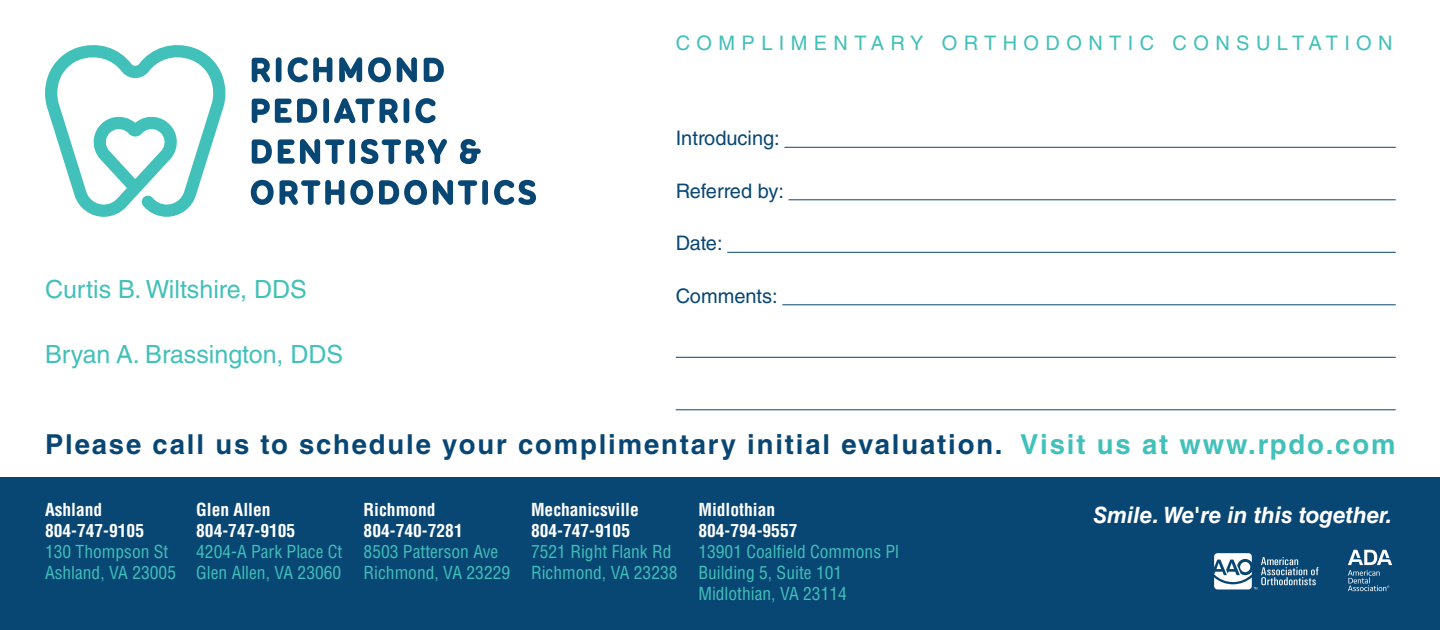
<style>
.page{position:relative;width:1440px;height:630px;background:#fff}
.page>*{position:absolute;margin:0;border:0;box-sizing:border-box;transform-origin:0 0}
.t1{font:700 27.5px "Helvetica LT Std";letter-spacing:.065em;color:#084774}
.t2{font:25px "Helvetica LT Std";color:#42c0ba}
.t3{font:italic 700 22.5px "Helvetica LT Std";color:#fff}
.t4{font:20px "Helvetica LT Std";color:#084774}
.t5{font:20px "Helvetica LT Std";letter-spacing:.32em;color:#42c0ba}
.t6{font:condensed 17.5px "Helvetica LT Std";color:#42c0ba}
.t7{font:700 condensed 17.5px "Helvetica LT Std";color:#fff}
.s1{color:#42c0ba}
</style>
<div class="page">
<div style="left:0;top:477px;width:1440px;height:153px;background:#084774"></div>
<svg style="left:252px;top:58px;width:18px;height:24px"></svg>
<div style="left:276px;top:57px;width:6px;height:25px;background:#084774;border-radius:3px"></div>
<svg style="left:288px;top:57px;width:44px;height:25px"></svg>
<svg style="left:339px;top:57px;width:23px;height:25px"></svg>
<svg style="left:368px;top:57px;width:23px;height:25px"></svg>
<svg style="left:397px;top:57px;width:20px;height:25px"></svg>
<svg style="left:424px;top:58px;width:20px;height:24px"></svg>
<svg style="left:252px;top:99px;width:65px;height:24px"></svg>
<div style="left:323px;top:98px;width:6px;height:25px;background:#084774;border-radius:3px"></div>
<svg style="left:334px;top:98px;width:64px;height:25px"></svg>
<div style="left:404px;top:98px;width:5px;height:25px;background:#084774;border-radius:3px"></div>
<svg style="left:415px;top:98px;width:21px;height:25px"></svg>
<svg style="left:252px;top:139px;width:20px;height:25px"></svg>
<svg style="left:278px;top:139px;width:66px;height:25px"></svg>
<div style="left:349px;top:139px;width:6px;height:25px;background:#084774;border-radius:3px"></div>
<svg style="left:361px;top:139px;width:86px;height:25px"></svg>
<svg style="left:460px;top:139px;width:21px;height:25px"></svg>
<svg style="left:251px;top:180px;width:23px;height:25px"></svg>
<svg style="left:280px;top:180px;width:64px;height:25px"></svg>
<svg style="left:350px;top:180px;width:23px;height:25px"></svg>
<svg style="left:379px;top:180px;width:48px;height:25px"></svg>
<svg style="left:433px;top:180px;width:44px;height:25px"></svg>
<div style="left:482px;top:180px;width:6px;height:25px;background:#084774;border-radius:3px"></div>
<svg style="left:494px;top:180px;width:42px;height:25px"></svg>
<svg style="left:45px;top:45px;width:181px;height:172px"></svg>
<svg style="left:1348px;top:550px;width:44px;height:41px"></svg>
<svg style="left:1214px;top:553px;width:105px;height:36px"></svg>
<hr style="left:784px;top:147px;width:612px;height:1px;background:#084774">
<hr style="left:789px;top:199px;width:607px;height:1px;background:#084774">
<hr style="left:727px;top:252px;width:669px;height:1px;background:#084774">
<hr style="left:782px;top:304px;width:614px;height:1px;background:#084774">
<hr style="left:676px;top:357px;width:720px;height:1px;background:#084774">
<hr style="left:676px;top:409px;width:720px;height:1px;background:#084774">
<p class="t2" style="left:45px;top:275px;width:263px">Curtis B. Wiltshire, DDS</p>
<p class="t2" style="left:45px;top:340px;width:300px">Bryan A. Brassington, DDS</p>
<p class="t5" style="left:676px;top:32px;width:718px">COMPLIMENTARY ORTHODONTIC CONSULTATION</p>
<p class="t4" style="left:676px;top:127px;width:106px">Introducing:</p>
<p class="t4" style="left:676px;top:179px;width:110px">Referred by:</p>
<p class="t4" style="left:676px;top:232px;width:48px">Date:</p>
<p class="t4" style="left:676px;top:284px;width:103px">Comments:</p>
<p class="t1" style="left:45px;top:428px;width:1352px">Please call us to schedule your complimentary initial evaluation. <span class="s1">Visit us at www.rpdo.com</span></p>
<p class="t7" style="left:45px;top:499px;width:59px">Ashland</p>
<p class="t7" style="left:45px;top:520px;width:101px">804-747-9105</p>
<p class="t6" style="left:45px;top:541px;width:125px">130 Thompson St</p>
<p class="t6" style="left:45px;top:562px;width:133px">Ashland, VA 23005</p>
<p class="t7" style="left:196px;top:499px;width:76px">Glen Allen</p>
<p class="t7" style="left:196px;top:520px;width:101px">804-747-9105</p>
<p class="t6" style="left:196px;top:541px;width:148px">4204-A Park Place Ct</p>
<p class="t6" style="left:196px;top:562px;width:147px">Glen Allen, VA 23060</p>
<p class="t7" style="left:364px;top:499px;width:73px">Richmond</p>
<p class="t7" style="left:364px;top:520px;width:101px">804-740-7281</p>
<p class="t6" style="left:364px;top:541px;width:136px">8503 Patterson Ave</p>
<p class="t6" style="left:364px;top:562px;width:148px">Richmond, VA 23229</p>
<p class="t7" style="left:531px;top:499px;width:109px">Mechanicsville</p>
<p class="t7" style="left:531px;top:520px;width:101px">804-747-9105</p>
<p class="t6" style="left:531px;top:541px;width:142px">7521 Right Flank Rd</p>
<p class="t6" style="left:531px;top:562px;width:148px">Richmond, VA 23238</p>
<p class="t7" style="left:698px;top:499px;width:78px">Midlothian</p>
<p class="t7" style="left:698px;top:520px;width:101px">804-794-9557</p>
<p class="t6" style="left:698px;top:541px;width:202px">13901 Coalfield Commons Pl</p>
<p class="t6" style="left:698px;top:562px;width:145px">Building 5, Suite 101</p>
<p class="t6" style="left:698px;top:583px;width:150px">Midlothian, VA 23114</p>
<p class="t3" style="left:1093px;top:501px;width:300px">Smile. We're in this together.</p>
</div>
